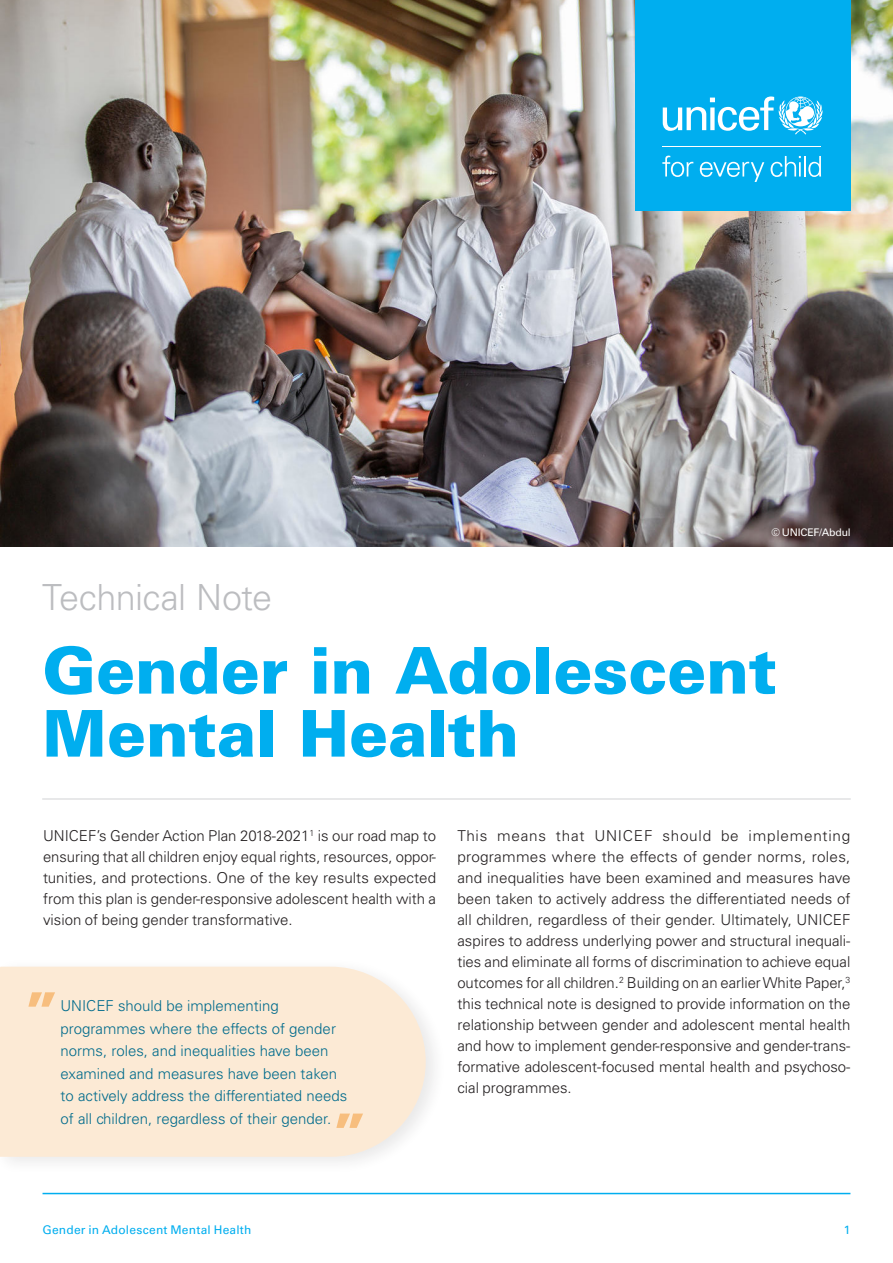
<style>
.page{position:relative;width:893px;height:1263px;background:#fff}
.page>*{position:absolute;margin:0;border:0;box-sizing:border-box;transform-origin:0 0}
.t1{font:900 64.5px/63px "Univers";letter-spacing:-.005em;color:#00aeef}
.t2{font:900 54px "Univers";color:#f4952d}
.t3{font:300 36px "Univers";letter-spacing:-.015em;color:#bcbdc0}
.Txt{font:300 15px/21px "Univers";color:#231f20;text-align:justify}
.First_para{font:300 15px/22.5px "Univers";color:#006b8c}
.t4{font:12px "Univers";letter-spacing:.02em;color:#00aeef}
.Txt-2{font:10.5px "Univers";letter-spacing:-.02em;color:#fff}
</style>
<div class="page">
<div style="left:0;top:956px;width:447px;height:219px;background:#231f20;opacity:.5"></div>
<div style="left:0;top:967px;width:426px;height:190px;background:#fcead5"></div>
<img style="left:0;top:0;width:893px;height:547px">
<div style="left:635px;top:0;width:215px;height:211px;background:#00aeef"></div>
<svg style="left:663px;top:96px;width:160px;height:38px"></svg>
<hr style="left:663px;top:146px;width:158px;height:1px;background:#fff">
<svg style="left:662px;top:156px;width:31px;height:21px"></svg>
<svg style="left:700px;top:162px;width:64px;height:20px"></svg>
<svg style="left:771px;top:156px;width:30px;height:21px"></svg>
<hr style="left:804px;top:156px;width:2px;height:21px;background:#fff">
<svg style="left:808px;top:156px;width:13px;height:21px"></svg>
<hr style="left:43px;top:799px;width:807px;height:1px;background:#d1d2d4">
<hr style="left:43px;top:1193px;width:807px;height:1px;background:#00aeef">
<p class="Txt-2" style="left:771px;top:526px;width:81px">© UNICEF/Abdul</p>
<h1 class="t3" style="left:42px;top:575px;width:232px">Technical Note</h1>
<h1 class="t1" style="left:43px;top:638px;width:736px">Gender in Adolescent<br>Mental Health</h1>
<p class="Txt" style="left:43px;top:825px;width:395px">UNICEF’s Gender Action Plan 2018-2021<sup>1</sup> is our road map to ensuring that all children enjoy equal rights, resources, oppor&shy;tunities, and protections. One of the key results expected from this plan is gender-responsive adolescent health with a vision of being gender transformative.</p>
<p class="Txt" style="left:457px;top:825px;width:395px">This means that UNICEF should be implementing programmes where the effects of gender norms, roles, and inequalities have been examined and measures have been taken to actively address the differentiated needs of all children, regardless of their gender. Ultimately, UNICEF aspires to address underlying power and structural inequali&shy;ties and eliminate all forms of discrimination to achieve equal outcomes for all children.<sup>2</sup> Building on an earlier White Paper,<sup>3 </sup>this technical note is designed to provide information on the relationship between gender and adolescent mental health and how to implement gender-responsive and gender-trans&shy;formative adolescent-focused mental health and psychoso&shy;cial programmes.</p>
<h2 class="t2" style="left:23px;top:978px;width:38px">”</h2>
<p class="First_para" style="left:60px;top:995px;width:288px">UNICEF should be implementing programmes where the effects of gender norms, roles, and inequalities have been examined and measures have been taken to actively address the differentiated needs of all children, regardless of their gender.</p>
<h2 class="t2" style="left:331px;top:1099px;width:38px">”</h2>
<p class="t4" style="left:43px;top:1222px;width:210px">Gender in Adolescent Mental Health</p>
<p class="t4" style="left:844px;top:1222px;width:8px">1</p>
</div>
